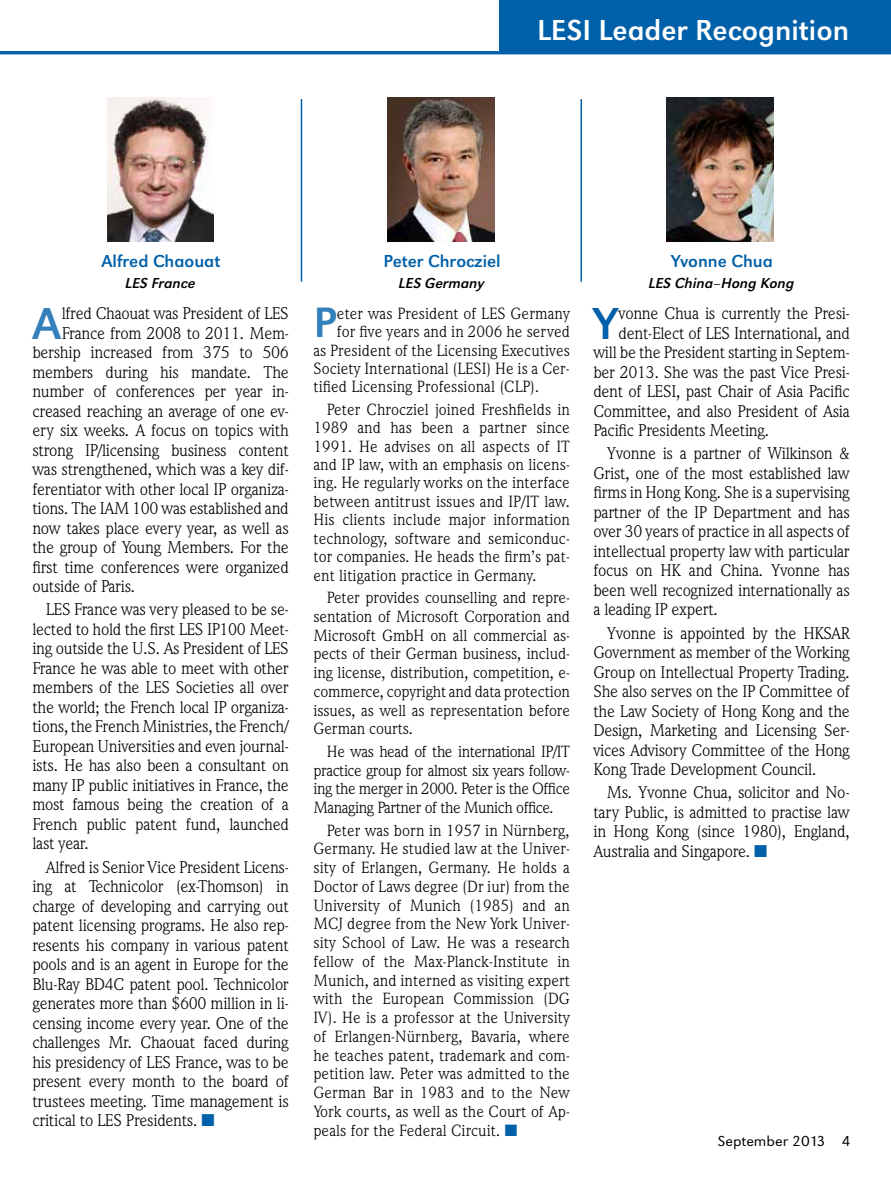
<style>
.page{position:relative;width:891px;height:1188px;background:#fff}
.page>*{position:absolute;margin:0;border:0;box-sizing:border-box;transform-origin:0 0}
.t1{font:46.5px "URW Grotesk T";color:#3380ba}
.t2{font:46.5px "URW Grotesk T";color:#0060a9}
.t3{font:44.1px "URW Grotesk T";color:#3380ba}
.t4{font:30px "URW Grotesk T";color:#fff}
.t5{font:18px "URW Grotesk T";color:#0060a9}
.t6{font:17.25px/19.5px "Weidemann IT Cby BT";letter-spacing:-.02em;color:#000;text-align:justify}
.t7{font:16.5px/18.8px "Weidemann IT Cby BT";color:#000;text-align:justify}
.t8{font:15px "URW Grotesk T Regu Obli";color:#000}
.t9{font:15px "URW Grotesk T Ligh";color:#000;scale:1.08 1}
.s1{color:#0060a9}
</style>
<div class="page">
<div style="left:500px;top:0;width:391px;height:54px;background:#0060a9"></div>
<hr style="left:0;top:51px;width:891px;height:3px;background:#0060a9">
<hr style="left:301px;top:99px;width:1px;height:183px;background:#0060a9">
<hr style="left:580px;top:99px;width:2px;height:183px;background:#0060a9">
<img style="left:387px;top:98px;width:108px;height:143px">
<img style="left:667px;top:97px;width:106px;height:145px">
<img style="left:107px;top:98px;width:107px;height:143px">
<h3 class="t4" style="left:537px;top:13px;width:314px">LESI Leader Recognition</h3>
<p class="t5" style="left:101px;top:251px;width:120px">Alfred Chaouat</p>
<p class="t8" style="left:125px;top:274px;width:72px">LES France</p>
<p class="t5" style="left:383px;top:251px;width:119px">Peter Chrocziel</p>
<p class="t8" style="left:399px;top:274px;width:87px">LES Germany</p>
<p class="t5" style="left:671px;top:251px;width:103px">Yvonne Chua</p>
<p class="t8" style="left:649px;top:274px;width:147px">LES China–Hong Kong</p>
<h1 class="t1" style="left:32px;top:297px;width:30px">A</h1>
<p class="t6" style="left:62px;top:303px;width:229px">lfred Chaouat was President of LES</p>
<p class="t6" style="left:62px;top:323px;width:229px">France from 2008 to 2011. Mem-</p>
<p class="t6" style="left:32px;top:342px;width:258px">bership increased from 375 to 506</p>
<p class="t6" style="left:32px;top:362px;width:258px">members during his mandate. The</p>
<p class="t6" style="left:32px;top:381px;width:258px">number of conferences per year in-</p>
<p class="t6" style="left:32px;top:401px;width:258px">creased reaching an average of one ev-</p>
<p class="t6" style="left:32px;top:420px;width:258px">ery six weeks. A focus on topics with</p>
<p class="t6" style="left:32px;top:440px;width:258px">strong IP/licensing business content</p>
<p class="t6" style="left:32px;top:459px;width:258px">was strengthened, which was a key dif-</p>
<p class="t6" style="left:32px;top:479px;width:258px">ferentiator with other local IP organiza-</p>
<p class="t6" style="left:32px;top:498px;width:258px">tions. The IAM 100 was established and</p>
<p class="t6" style="left:32px;top:518px;width:258px">now takes place every year, as well as</p>
<p class="t6" style="left:32px;top:537px;width:258px">the group of Young Members. For the</p>
<p class="t6" style="left:32px;top:557px;width:258px">first time conferences were organized</p>
<p class="t6" style="left:32px;top:576px;width:105px">outside of Paris.</p>
<p class="t6" style="left:32px;top:600px;width:258px;text-indent:14px">LES France was very pleased to be se&shy;lected to hold the first LES IP100 Meet&shy;ing outside the U.S. As President of LES France he was able to meet with other members of the LES Societies all over the world; the French local IP organiza&shy;tions, the French Ministries, the French/ European Universities and even journal&shy;ists. He has also been a consultant on many IP public initiatives in France, the most famous being the creation of a French public patent fund, launched last year.</p>
<p class="t6" style="left:32px;top:857px;width:258px;text-indent:14px">Alfred is Senior Vice President Licens&shy;ing at Technicolor (ex-Thomson) in charge of developing and carrying out patent licensing programs. He also rep&shy;resents his company in various patent pools and is an agent in Europe for the Blu-Ray BD4C patent pool. Technicolor generates more than $600 million in li&shy;censing income every year. One of the challenges Mr. Chaouat faced during his presidency of LES France, was to be present every month to the board of trustees meeting. Time management is critical to LES Presidents. <span class="s1">■</span></p>
<h2 class="t3" style="left:314px;top:297px;width:25px">P</h2>
<p class="t7" style="left:337px;top:303px;width:235px">eter was President of LES Germany</p>
<p class="t7" style="left:337px;top:322px;width:234px">for five years and in 2006 he served</p>
<p class="t7" style="left:313px;top:340px;width:258px">as President of the Licensing Executives</p>
<p class="t7" style="left:313px;top:359px;width:258px">Society International (LESI) He is a Cer-</p>
<p class="t7" style="left:313px;top:377px;width:228px">tified Licensing Professional (CLP).</p>
<p class="t7" style="left:313px;top:400px;width:258px;text-indent:13px">Peter Chrocziel joined Freshfields in 1989 and has been a partner since 1991. He advises on all aspects of IT and IP law, with an emphasis on licens&shy;ing. He regularly works on the interface between antitrust issues and IP/IT law.<br>His clients include major information technology, software and semiconduc&shy;tor companies. He heads the firm’s pat&shy;ent litigation practice in Germany.</p>
<p class="t7" style="left:313px;top:588px;width:258px;text-indent:13px">Peter provides counselling and repre&shy;sentation of Microsoft Corporation and Microsoft GmbH on all commercial as&shy;pects of their German business, includ&shy;ing license, distribution, competition, e&shy;commerce, copyright and data protection issues, as well as representation before German courts.</p>
<p class="t7" style="left:313px;top:742px;width:258px;text-indent:13px">He was head of the international IP/IT practice group for almost six years follow&shy;ing the merger in 2000. Peter is the Office Managing Partner of the Munich office.</p>
<p class="t7" style="left:313px;top:820px;width:258px;text-indent:13px">Peter was born in 1957 in Nürnberg, Germany. He studied law at the Univer&shy;sity of Erlangen, Germany. He holds a Doctor of Laws degree (Dr iur) from the University of Munich (1985) and an MCJ degree from the New York Univer&shy;sity School of Law. He was a research fellow of the Max-Planck-Institute in Munich, and interned as visiting expert with the European Commission (DG IV). He is a professor at the University of Erlangen-Nürnberg, Bavaria, where he teaches patent, trademark and com&shy;petition law. Peter was admitted to the German Bar in 1983 and to the New York courts, as well as the Court of Ap&shy;peals for the Federal Circuit. <span class="s1">■</span></p>
<h1 class="t2" style="left:593px;top:297px;width:26px">Y</h1>
<p class="t6" style="left:619px;top:303px;width:233px">vonne Chua is currently the Presi-</p>
<p class="t6" style="left:619px;top:323px;width:233px">dent-Elect of LES International, and</p>
<p class="t6" style="left:593px;top:342px;width:258px">will be the President starting in Septem-</p>
<p class="t6" style="left:593px;top:362px;width:258px">ber 2013. She was the past Vice Presi-</p>
<p class="t6" style="left:593px;top:381px;width:258px">dent of LESI, past Chair of Asia Pacific</p>
<p class="t6" style="left:593px;top:401px;width:258px">Committee, and also President of Asia</p>
<p class="t6" style="left:593px;top:420px;width:177px">Pacific Presidents Meeting.</p>
<p class="t6" style="left:593px;top:444px;width:258px;text-indent:14px">Yvonne is a partner of Wilkinson &amp; Grist, one of the most established law firms in Hong Kong. She is a supervising partner of the IP Department and has over 30 years of practice in all aspects of intellectual property law with particular focus on HK and China. Yvonne has been well recognized internationally as a leading IP expert.</p>
<p class="t6" style="left:593px;top:623px;width:258px;text-indent:14px">Yvonne is appointed by the HKSAR Government as member of the Working Group on Intellectual Property Trading.<br>She also serves on the IP Committee of the Law Society of Hong Kong and the Design, Marketing and Licensing Ser&shy;vices Advisory Committee of the Hong Kong Trade Development Council.</p>
<p class="t6" style="left:593px;top:783px;width:258px;text-indent:14px">Ms. Yvonne Chua, solicitor and No&shy;tary Public, is admitted to practise law in Hong Kong (since 1980), England, Australia and Singapore. <span class="s1">■</span></p>
<p class="t9" style="left:718px;top:1132px;width:124px">September 2013 4</p>
</div>
